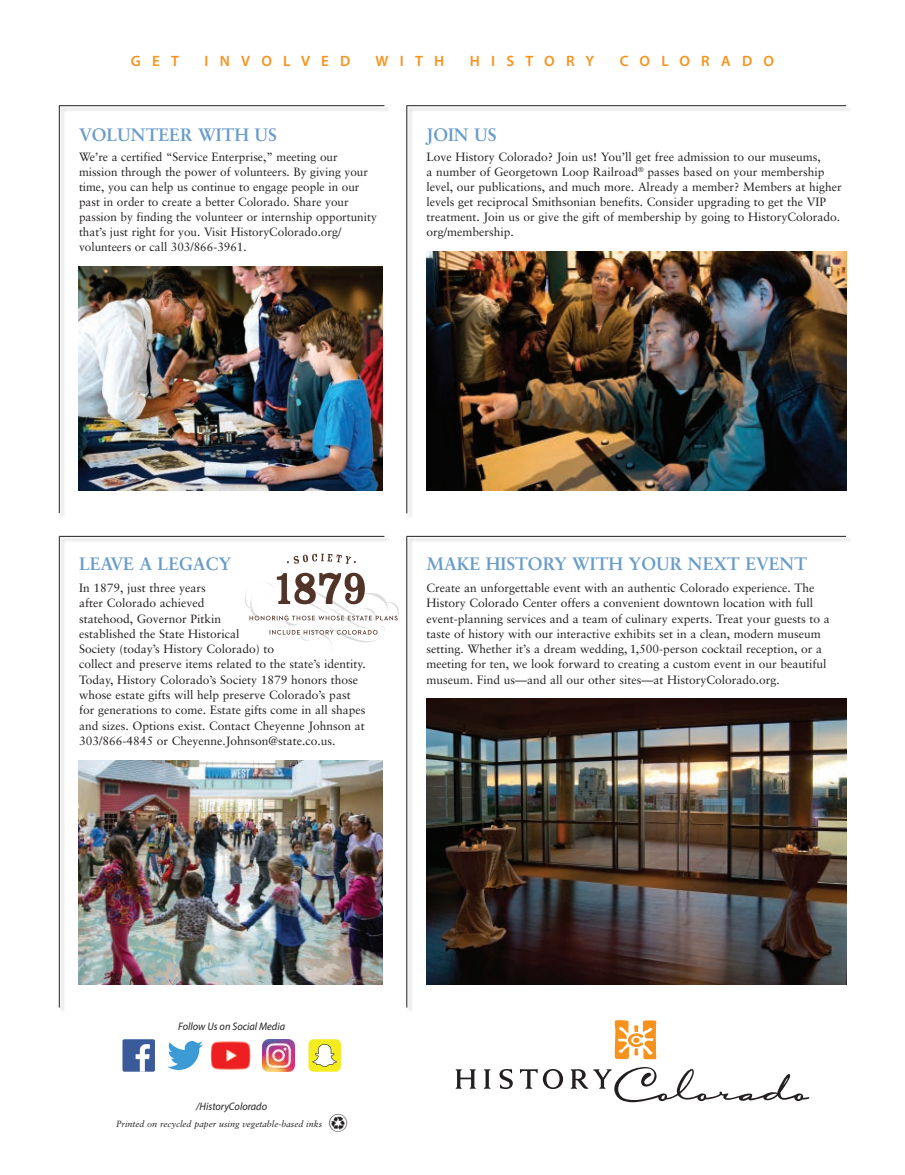
<style>
.page{position:relative;width:905px;height:1175px;background:#fff}
.page>*{position:absolute;margin:0;border:0;box-sizing:border-box;transform-origin:0 0}
.t1{font:700 18px "Sabon";color:#689bc8}
.t2{font:600 15px "Myriad Pro";letter-spacing:.75em;color:#f7931d}
.t3{font:12px/15.3px "Sabon";color:#231f20}
.t4{font:italic 10.8px "Myriad Pro";color:#231f20;scale:.95 1}
.t5{font:italic 9px "Sabon";color:#231f20}
</style>
<div class="page">
<div style="left:60px;top:105px;width:330px;height:7px;background:#231f20;opacity:.75"></div>
<hr style="left:59px;top:105px;width:325px;height:1px;background:#231f20">
<div style="left:59px;top:106px;width:6px;height:412px;background:#f1f0f1"></div>
<hr style="left:59px;top:105px;width:1px;height:408px;background:#231f20">
<img style="left:79px;top:266px;width:303px;height:224px">
<div style="left:60px;top:536px;width:330px;height:6px;background:#f2f1f1"></div>
<hr style="left:59px;top:536px;width:325px;height:1px;background:#231f20">
<div style="left:59px;top:537px;width:6px;height:476px;background:#f1f0f1"></div>
<hr style="left:59px;top:536px;width:1px;height:471px;background:#231f20">
<svg style="left:245px;top:573px;width:154px;height:72px"></svg>
<svg style="left:287px;top:554px;width:69px;height:10px"></svg>
<img style="left:79px;top:761px;width:303px;height:223px">
<div style="left:407px;top:105px;width:444px;height:7px;background:#231f20;opacity:.75"></div>
<hr style="left:406px;top:105px;width:440px;height:1px;background:#231f20">
<div style="left:406px;top:106px;width:7px;height:413px;background:#231f20;opacity:.75"></div>
<hr style="left:406px;top:105px;width:1px;height:408px;background:#231f20">
<img style="left:426px;top:251px;width:420px;height:239px">
<div style="left:407px;top:536px;width:444px;height:6px;background:#f2f1f1"></div>
<hr style="left:406px;top:536px;width:440px;height:1px;background:#231f20">
<div style="left:406px;top:537px;width:7px;height:476px;background:#231f20;opacity:.75"></div>
<hr style="left:406px;top:536px;width:1px;height:471px;background:#231f20">
<img style="left:426px;top:699px;width:420px;height:286px">
<div style="left:122px;top:1039px;width:33px;height:32px;background:#3b5a9a;border-radius:2px"></div>
<svg style="left:136px;top:1044px;width:14px;height:27px"></svg>
<svg style="left:167px;top:1041px;width:36px;height:29px"></svg>
<img style="left:262px;top:1039px;width:33px;height:32px">
<div style="left:308px;top:1039px;width:33px;height:32px;background:#f4ec20;border-radius:5px"></div>
<svg style="left:312px;top:1044px;width:25px;height:22px"></svg>
<img style="left:210px;top:1041px;width:41px;height:29px">
<svg style="left:455px;top:1069px;width:20px;height:19px"></svg>
<svg style="left:484px;top:1069px;width:6px;height:19px"></svg>
<svg style="left:499px;top:1069px;width:14px;height:20px"></svg>
<svg style="left:520px;top:1069px;width:17px;height:19px"></svg>
<svg style="left:543px;top:1069px;width:20px;height:20px"></svg>
<svg style="left:614px;top:1020px;width:42px;height:39px"></svg>
<svg style="left:570px;top:1067px;width:239px;height:35px"></svg>
<p class="t2" style="left:131px;top:51px;width:50px">GET</p>
<p class="t2" style="left:205px;top:51px;width:147px">INVOLVED</p>
<p class="t2" style="left:375px;top:51px;width:70px">WITH</p>
<p class="t2" style="left:470px;top:51px;width:126px">HISTORY</p>
<p class="t2" style="left:620px;top:51px;width:156px">COLORADO</p>
<h1 class="t1" style="left:79px;top:124px;width:199px">VOLUNTEER WITH US</h1>
<p class="t3" style="left:79px;top:150px;width:299px">We’re a certified “Service Enterprise,” meeting our mission through the power of volunteers. By giving your time, you can help us continue to engage people in our past in order to create a better Colorado. Share your passion by finding the volunteer or internship opportunity that’s just right for you. Visit HistoryColorado.org/ volunteers or call 303/866-3961.</p>
<h1 class="t1" style="left:426px;top:124px;width:72px">JOIN US</h1>
<p class="t3" style="left:426px;top:150px;width:417px">Love History Colorado? Join us! You’ll get free admission to our museums,<br>a number of Georgetown Loop Railroad<sup>®</sup> passes based on your membership level, our publications, and much more. Already a member? Members at higher levels get reciprocal Smithsonian benefits. Consider upgrading to get the VIP treatment. Join us or give the gift of membership by going to HistoryColorado. org/membership.</p>
<h1 class="t1" style="left:79px;top:553px;width:154px">LEAVE A LEGACY</h1>
<p class="t3" style="left:79px;top:580px;width:288px">In 1879, just three years<br>after Colorado achieved<br>statehood, Governor Pitkin<br>established the State Historical<br>Society (today’s History Colorado) to<br>collect and preserve items related to the state’s identity.<br>Today, History Colorado’s Society 1879 honors those whose estate gifts will help preserve Colorado’s past for generations to come. Estate gifts come in all shapes and sizes. Options exist. Contact Cheyenne Johnson at 303/866-4845 or Cheyenne.Johnson@state.co.us.</p>
<h1 class="t1" style="left:426px;top:553px;width:382px">MAKE HISTORY WITH YOUR NEXT EVENT</h1>
<p class="t3" style="left:426px;top:580px;width:405px">Create an unforgettable event with an authentic Colorado experience. The History Colorado Center offers a convenient downtown location with full event-planning services and a team of culinary experts. Treat your guests to a taste of history with our interactive exhibits set in a clean, modern museum setting. Whether it’s a dream wedding, 1,500-person cocktail reception, or a meeting for ten, we look forward to creating a custom event in our beautiful museum. Find us—and all our other sites—at HistoryColorado.org.</p>
<p class="t4" style="left:178px;top:1019px;width:114px">Follow Us on Social Media</p>
<p class="t4" style="left:196px;top:1099px;width:76px">/HistoryColorado</p>
<p class="t5" style="left:116px;top:1118px;width:208px">Printed on recycled paper using vegetable-based inks</p>
</div>
